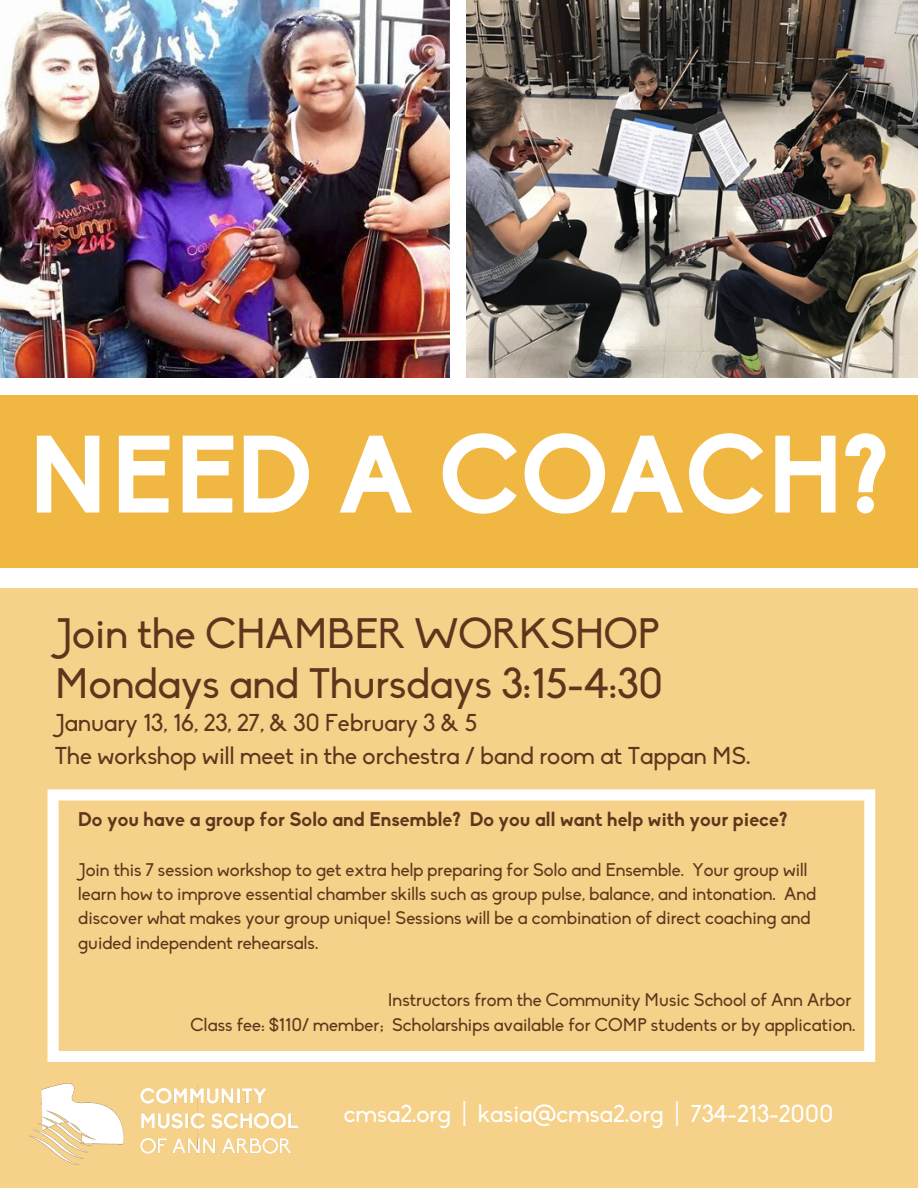
<style>
.page{position:relative;width:918px;height:1188px;background:#fff}
.page>*{position:absolute;margin:0;border:0;box-sizing:border-box;transform-origin:0 0}
.t1{font:700 108px "Biko";color:#fff}
.t2{font:41.85px/50.2px "Biko";color:#5e361d}
.t3{font:24px/33px "Biko";color:#5e361d}
.t4{font:24px "Biko";color:#fff}
.t5{font:700 19.5px "Biko";color:#5e361d}
.t6{font:18px/24.3px "Biko";color:#5e361d}
</style>
<div class="page">
<img style="left:0;top:0;width:450px;height:378px">
<img style="left:467px;top:0;width:451px;height:378px">
<div style="left:0;top:588px;width:918px;height:600px;background:#f5d189"></div>
<svg style="left:47px;top:789px;width:828px;height:273px"></svg>
<img style="left:140px;top:1086px;width:159px;height:68px">
<div style="left:0;top:396px;width:918px;height:172px;background:#f0b743"></div>
<img style="left:29px;top:1083px;width:95px;height:81px">
<h1 class="t1" style="left:27px;top:432px;width:863px">NEED A COACH?</h1>
<h2 class="t2" style="left:55px;top:612px;width:610px">Join the CHAMBER WORKSHOP<br>Mondays and Thursdays 3:15-4:30</h2>
<h3 class="t3" style="left:55px;top:709px;width:697px">January 13, 16, 23, 27, &amp; 30 February 3 &amp; 5<br>The workshop will meet in the orchestra / band room at Tappan MS.</h3>
<p class="t5" style="left:78px;top:812px;width:711px">Do you have a group for Solo and Ensemble? Do you all want help with your piece?</p>
<p class="t6" style="left:78px;top:859px;width:740px">Join this 7 session workshop to get extra help preparing for Solo and Ensemble. Your group will learn how to improve essential chamber skills such as group pulse, balance, and intonation. And discover what makes your group unique! Sessions will be a combination of direct coaching and guided independent rehearsals.</p>
<p class="t6" style="left:191px;top:989px;width:666px;line-height:24.8px;text-align:right">Instructors from the Community Music School of Ann Arbor<br>Class fee: $110/ member; Scholarships available for COMP students or by application.</p>
<h3 class="t4" style="left:344px;top:1104px;width:491px">cmsa2.org | kasia@cmsa2.org | 734-213-2000</h3>
</div>
